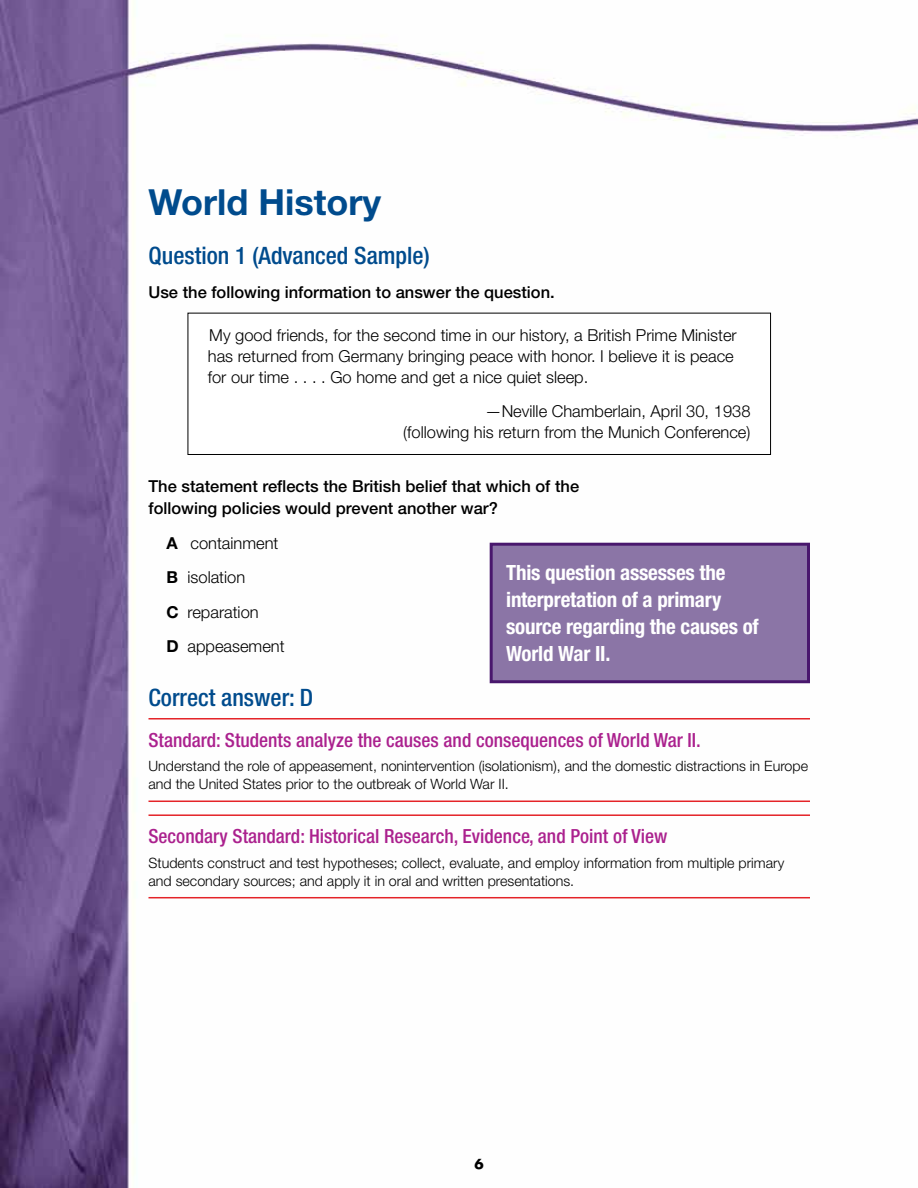
<style>
.page{position:relative;width:918px;height:1188px;background:#fff}
.page>*{position:absolute;margin:0;border:0;box-sizing:border-box;transform-origin:0 0}
.t1{font:700 36px "Helvetica Neue LT Std";color:#004b8d}
.t2{font:500 condensed 24px "Helvetica Neue LT Std";color:#004b8d}
.t3{font:700 condensed 21px/27px "Helvetica Neue LT Std";letter-spacing:-.01em;color:#fff}
.t4{font:500 condensed 19.5px "Helvetica Neue LT Std";color:#ab218e}
.t5{font:300 16.5px/34.5px "Helvetica Neue LT Std";color:#000}
.t6{font:500 16.5px/22.5px "Helvetica Neue LT Std";color:#000}
.t7{font:300 14.25px/18px "Helvetica Neue LT Std";color:#000}
.t8{font:700 13.5px "Futura Std";color:#000}
.s1{font-weight:700}
</style>
<div class="page">
<img style="left:0;top:0;width:918px;height:1188px">
<hr style="left:148px;top:718px;width:662px;height:2px;background:#e42328">
<hr style="left:148px;top:801px;width:662px;height:1px;background:#e42328">
<hr style="left:148px;top:814px;width:662px;height:2px;background:#e42328">
<hr style="left:148px;top:897px;width:662px;height:1px;background:#e42328">
<div style="left:491px;top:544px;width:317px;height:138px;background:#8b75a6"></div>
<div style="left:490px;top:543px;width:320px;height:140px;border:3px solid #49176d"></div>
<div style="left:188px;top:313px;width:583px;height:141px;background:#fff"></div>
<div style="left:188px;top:313px;width:583px;height:142px;border:1px solid #000"></div>
<h1 class="t1" style="left:148px;top:180px;width:234px">World History</h1>
<h2 class="t2" style="left:148px;top:241px;width:283px">Question 1 (Advanced Sample)</h2>
<p class="t6" style="left:148px;top:281px;width:408px">Use the following information to answer the question.</p>
<p class="t5" style="left:208px;top:324px;width:530px;line-height:21px">My good friends, for the second time in our history, a British Prime Minister has returned from Germany bringing peace with honor. I believe it is peace for our time . . . . Go home and get a nice quiet sleep.</p>
<p class="t5" style="left:403px;top:401px;width:349px;line-height:21px;text-align:right">—Neville Chamberlain, April 30, 1938<br>(following his return from the Munich Conference)</p>
<p class="t6" style="left:148px;top:475px;width:432px">The statement reflects the British belief that which of the following policies would prevent another war?</p>
<p class="t5" style="left:167px;top:525px;width:120px"><span class="s1">A</span> containment<br><span class="s1">B</span> isolation<br><span class="s1">C</span> reparation<br><span class="s1">D</span> appeasement</p>
<h2 class="t2" style="left:148px;top:683px;width:166px">Correct answer: D</h2>
<h3 class="t4" style="left:148px;top:728px;width:554px">Standard: Students analyze the causes and consequences of World War II.</h3>
<p class="t7" style="left:148px;top:757px;width:661px">Understand the role of appeasement, nonintervention (isolationism), and the domestic distractions in Europe and the United States prior to the outbreak of World War II.</p>
<h3 class="t4" style="left:148px;top:824px;width:521px">Secondary Standard: Historical Research, Evidence, and Point of View</h3>
<p class="t7" style="left:148px;top:853px;width:637px">Students construct and test hypotheses; collect, evaluate, and employ information from multiple primary and secondary sources; and apply it in oral and written presentations.</p>
<h3 class="t3" style="left:506px;top:559px;width:254px">This question assesses the interpretation of a primary source regarding the causes of<br>World War II.</h3>
<p class="t8" style="left:475px;top:1155px;width:11px">6</p>
</div>
